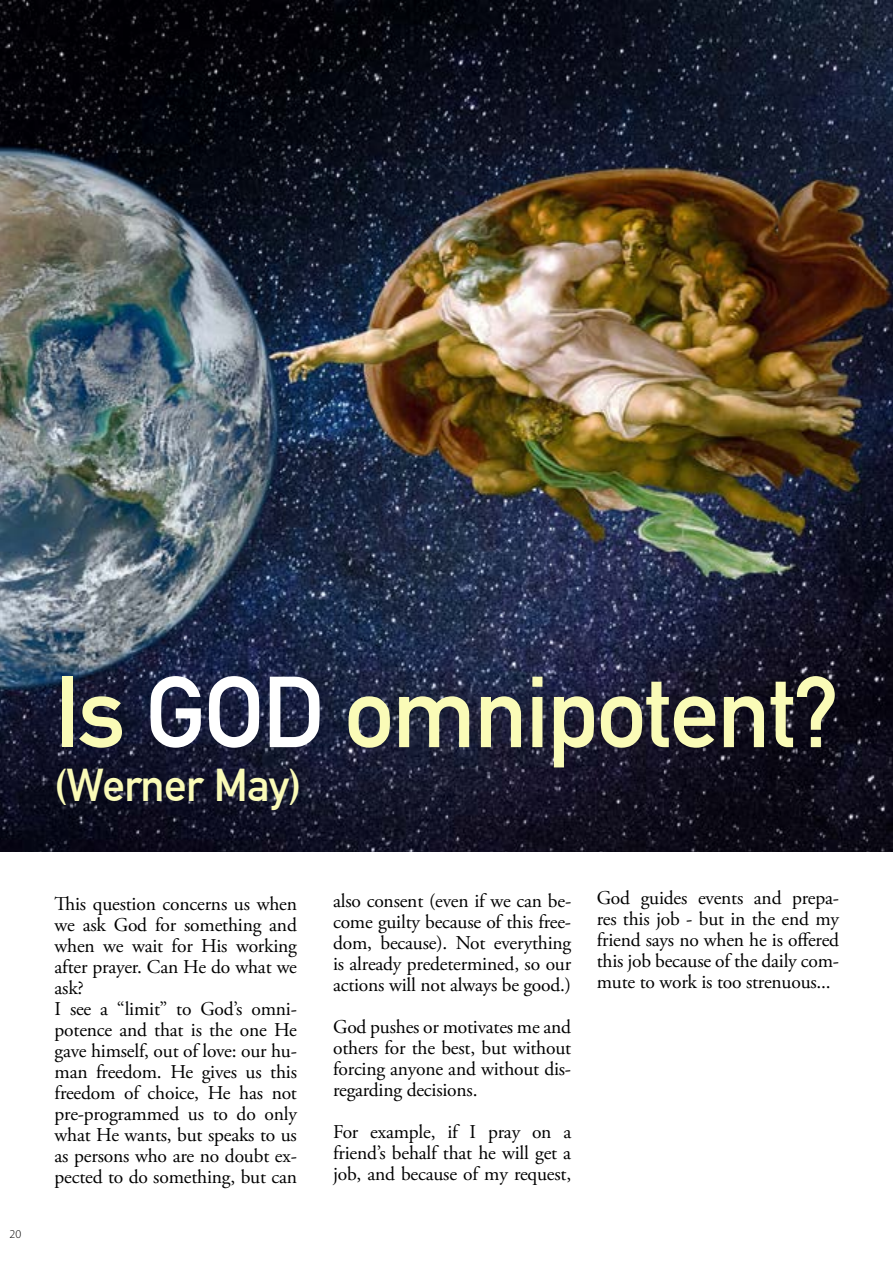
<style>
.page{position:relative;width:893px;height:1263px;background:#fff}
.page>*{position:absolute;margin:0;border:0;box-sizing:border-box;transform-origin:0 0}
.t1{font:700 99px "DIN Alternate";letter-spacing:-.02em;color:#fafbb7}
.t2{font:700 45px "DIN Alternate";letter-spacing:-.01em;color:#fafbb7}
.t3{font:19.5px/21px "Adobe Garamond Pro";letter-spacing:-.01em;color:#000;text-align:justify}
.t4{font:300 12px "Myriad Pro";color:#000}
.s1{color:#fff}
</style>
<div class="page">
<img style="left:0;top:0;width:893px;height:851px">
<p class="t4" style="left:10px;top:1226px;width:13px">20</p>
<h1 class="t1" style="left:55px;top:637px;width:787px">Is <span class="s1">GOD</span> omnipotent?</h1>
<h2 class="t2" style="left:55px;top:751px;width:248px">(Werner May)</h2>
<p class="t3" style="left:55px;top:893px;width:244px;text-align:left">This question concerns us when we ask God for something and when we wait for His working after prayer. Can He do what we ask?<br>I see a “limit” to God’s omni&shy;potence and that is the one He gave himself, out of love: our hu&shy;man freedom. He gives us this freedom of choice, He has not pre-programmed us to do only what He wants, but speaks to us as persons who are no doubt ex&shy;pected to do something, but can</p>
<p class="t3" style="left:333px;top:891px;width:240px">also consent (even if we can be&shy;come guilty because of this free&shy;dom, because). Not everything is already predetermined, so our actions will not always be good.)</p>
<p class="t3" style="left:333px;top:1017px;width:240px">God pushes or motivates me and others for the best, but without forcing anyone and without dis&shy;regarding decisions.</p>
<p class="t3" style="left:333px;top:1122px;width:240px">For example, if I pray on a friend’s behalf that he will get a job, and because of my request,</p>
<p class="t3" style="left:597px;top:888px;width:244px">God guides events and prepa&shy;res this job - but in the end my friend says no when he is offered this job because of the daily com&shy;mute to work is too strenuous...</p>
</div>
